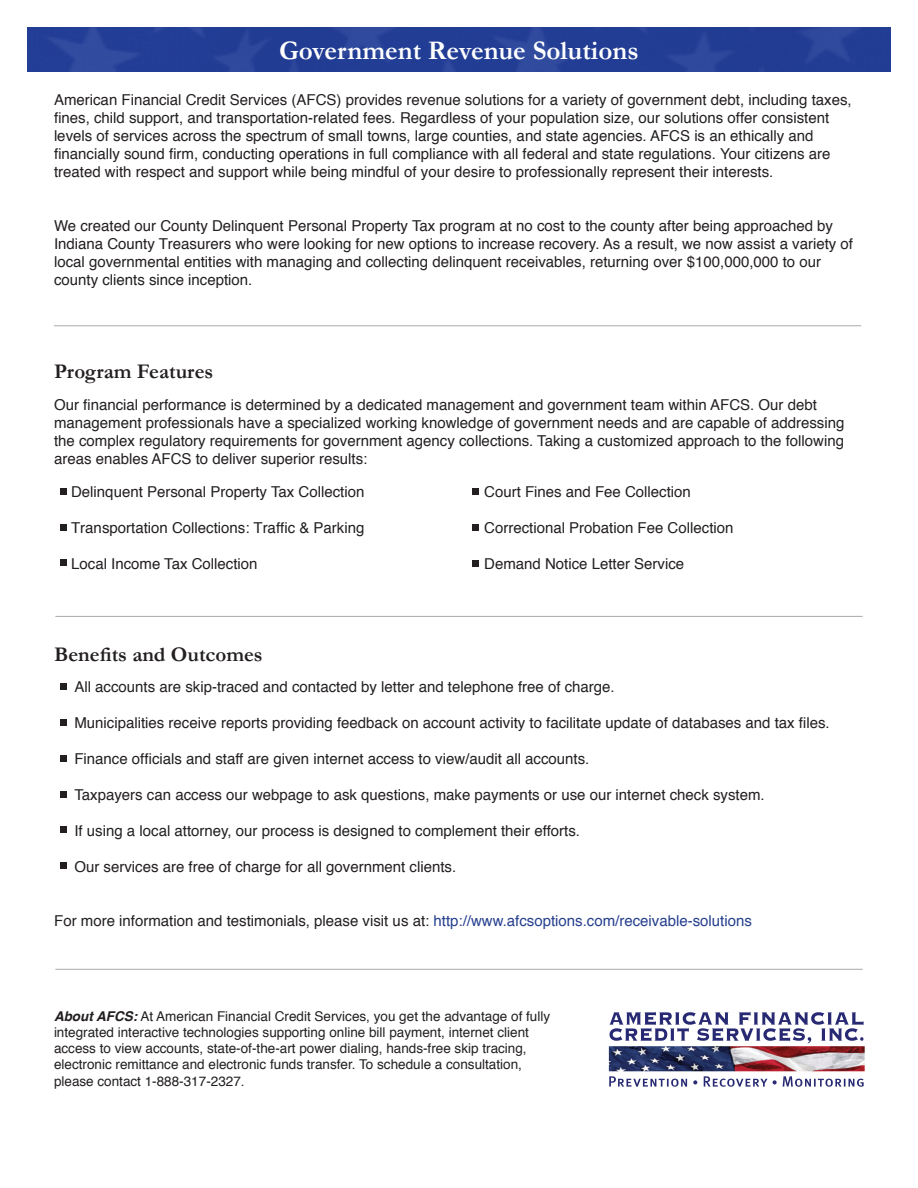
<style>
.page{position:relative;width:918px;height:1188px;background:#fff}
.page>*{position:absolute;margin:0;border:0;box-sizing:border-box;transform-origin:0 0}
.t1{font:700 27px "Garamond";color:#fff}
.t2{font:700 21px "Garamond";color:#231f20}
.t3{font:15px/18px "Helvetica";color:#231f20}
.t4{font:13.5px/16.2px "Helvetica";color:#231f20}
.s1{color:#253f8e}
.s2{font-weight:700;font-style:italic}
</style>
<div class="page">
<img style="left:27px;top:27px;width:864px;height:44px">
<img style="left:608px;top:1011px;width:257px;height:76px">
<hr style="left:54px;top:325px;width:807px;height:1px;background:#b2b3b7">
<hr style="left:55px;top:616px;width:808px;height:1px;background:#b2b3b7">
<hr style="left:55px;top:969px;width:808px;height:1px;background:#b2b3b7">
<svg style="left:60px;top:488px;width:6px;height:6px"></svg>
<svg style="left:473px;top:488px;width:6px;height:6px"></svg>
<svg style="left:473px;top:524px;width:6px;height:6px"></svg>
<svg style="left:473px;top:560px;width:6px;height:6px"></svg>
<svg style="left:60px;top:524px;width:6px;height:6px"></svg>
<svg style="left:60px;top:560px;width:6px;height:6px"></svg>
<svg style="left:60px;top:684px;width:6px;height:6px"></svg>
<svg style="left:60px;top:720px;width:6px;height:6px"></svg>
<svg style="left:60px;top:756px;width:6px;height:6px"></svg>
<svg style="left:60px;top:791px;width:6px;height:6px"></svg>
<svg style="left:60px;top:827px;width:6px;height:6px"></svg>
<svg style="left:60px;top:862px;width:6px;height:6px"></svg>
<p class="t1" style="left:279px;top:32px;width:361px">Government Revenue Solutions</p>
<p class="t3" style="left:54px;top:91px;width:799px">American Financial Credit Services (AFCS) provides revenue solutions for a variety of government debt, including taxes, fines, child support, and transportation-related fees. Regardless of your population size, our solutions offer consistent levels of services across the spectrum of small towns, large counties, and state agencies. AFCS is an ethically and financially sound firm, conducting operations in full compliance with all federal and state regulations. Your citizens are treated with respect and support while being mindful of your desire to professionally represent their interests.</p>
<p class="t3" style="left:54px;top:217px;width:801px">We created our County Delinquent Personal Property Tax program at no cost to the county after being approached by Indiana County Treasurers who were looking for new options to increase recovery. As a result, we now assist a variety of local governmental entities with managing and collecting delinquent receivables, returning over $100,000,000 to our county clients since inception.</p>
<p class="t2" style="left:54px;top:357px;width:161px">Program Features</p>
<p class="t3" style="left:54px;top:396px;width:792px">Our financial performance is determined by a dedicated management and government team within AFCS. Our debt management professionals have a specialized working knowledge of government needs and are capable of addressing the complex regulatory requirements for government agency collections. Taking a customized approach to the following areas enables AFCS to deliver superior results:</p>
<p class="t3" style="left:71px;top:484px;width:295px">Delinquent Personal Property Tax Collection</p>
<p class="t3" style="left:71px;top:520px;width:295px">Transportation Collections: Traffic &amp; Parking</p>
<p class="t3" style="left:71px;top:556px;width:188px">Local Income Tax Collection</p>
<p class="t3" style="left:484px;top:484px;width:208px">Court Fines and Fee Collection</p>
<p class="t3" style="left:484px;top:520px;width:251px">Correctional Probation Fee Collection</p>
<p class="t3" style="left:484px;top:556px;width:202px">Demand Notice Letter Service</p>
<p class="t2" style="left:54px;top:640px;width:210px">Benefits and Outcomes</p>
<p class="t3" style="left:74px;top:678px;width:542px">All accounts are skip-traced and contacted by letter and telephone free of charge.</p>
<p class="t3" style="left:74px;top:714px;width:757px">Municipalities receive reports providing feedback on account activity to facilitate update of databases and tax files.</p>
<p class="t3" style="left:74px;top:750px;width:516px">Finance officials and staff are given internet access to view/audit all accounts.</p>
<p class="t3" style="left:74px;top:786px;width:692px">Taxpayers can access our webpage to ask questions, make payments or use our internet check system.</p>
<p class="t3" style="left:74px;top:822px;width:507px">If using a local attorney, our process is designed to complement their efforts.</p>
<p class="t3" style="left:74px;top:858px;width:383px">Our services are free of charge for all government clients.</p>
<p class="t3" style="left:54px;top:912px;width:699px">For more information and testimonials, please visit us at: <span class="s1">http://www.afcsoptions.com/receivable-solutions</span></p>
<p class="t4" style="left:54px;top:1008px;width:498px"><span class="s2">About AFCS:</span> At American Financial Credit Services, you get the advantage of fully integrated interactive technologies supporting online bill payment, internet client access to view accounts, state-of-the-art power dialing, hands-free skip tracing, electronic remittance and electronic funds transfer. To schedule a consultation, please contact 1-888-317-2327.</p>
</div>
